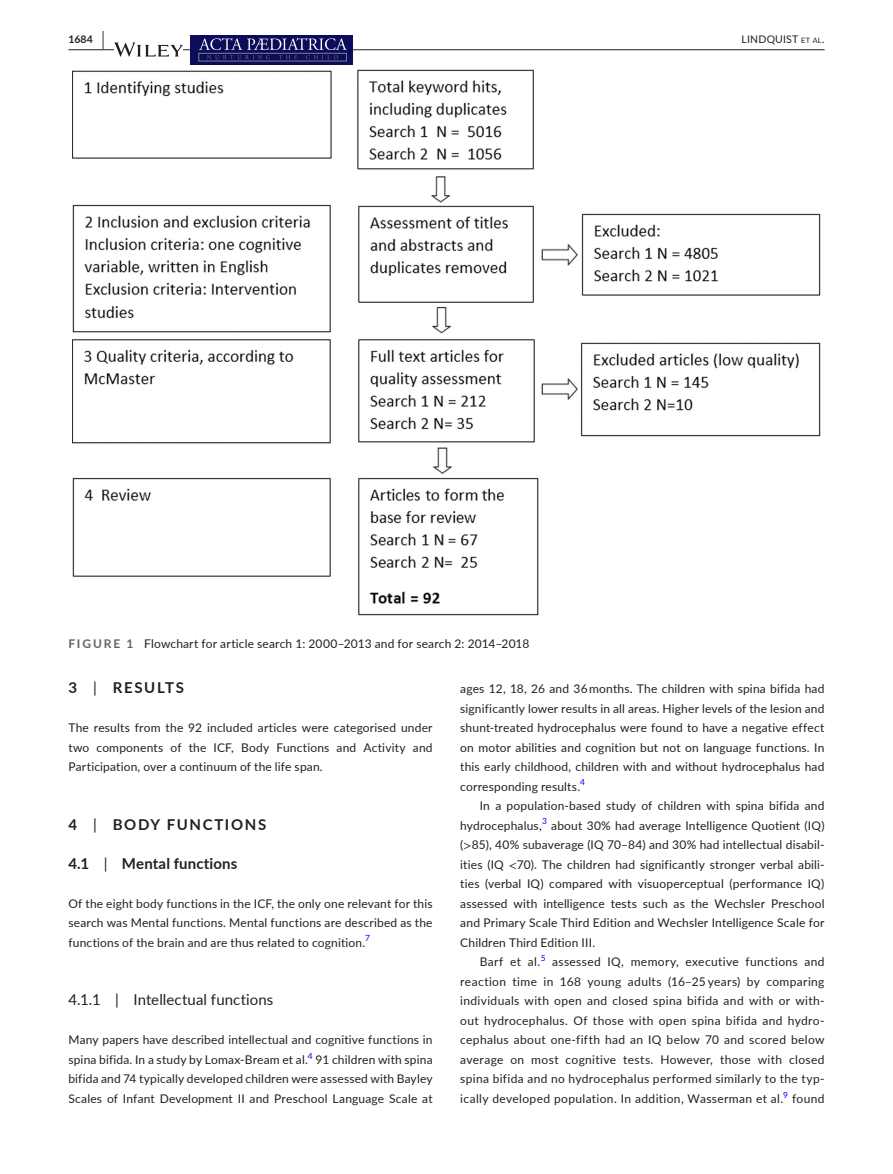
<style>
.page{position:relative;width:893px;height:1174px;background:#fff}
.page>*{position:absolute;margin:0;border:0;box-sizing:border-box;transform-origin:0 0}
.t1{font:15px "Lato";letter-spacing:.005em;color:#231f20}
.t2{font:700 15px "Lato";letter-spacing:.01em;color:#231f20}
.t3{font:700 15px "Lato";letter-spacing:.11em;color:#231f20}
.t4{font:700 15px "Lato";letter-spacing:.105em;color:#231f20}
.t5{font:12px/19.5px "Lato";letter-spacing:.015em;color:#231f20;text-align:justify}
.t6{font:10.5px "Lato";letter-spacing:.015em;color:#231f20}
.t7{font:700 10.5px "Lato";color:#231f20}
.t8{font:8.4px "Lato";color:#00f}
.s1{font-size:19.5px}
.s2{font-size:7.35px}
.s3{font-weight:700;color:#636366}
.s4{font-weight:400}
.s5{font-family:"STIX"}
</style>
<div class="page">
<hr style="left:68px;top:49px;width:756px;height:1px;background:#231f20">
<svg style="left:114px;top:42px;width:69px;height:15px"></svg>
<svg style="left:191px;top:35px;width:162px;height:30px;background:#16175d"></svg>
<svg style="left:199px;top:38px;width:148px;height:21px;background:#343472"></svg>
<img style="left:72px;top:69px;width:749px;height:546px">
<p class="t7" style="left:68px;top:31px;width:37px">1684 <span class="s1">|</span></p>
<p class="t6" style="left:742px;top:31px;width:84px">LINDQUIST <span class="s2">et al</span>.</p>
<p class="t5" style="left:68px;top:633px;width:462px"><span class="s3">FIGURE 1</span> Flowchart for article search 1: 2000–2013 and for search 2: 2014–2018</p>
<p class="t4" style="left:68px;top:677px;width:117px">3 <span class="s4">|</span> RESULTS</p>
<p class="t5" style="left:68px;top:717px;width:366px">The results from the 92 included articles were categorised under two components of the ICF, Body Functions and Activity and Participation, over a continuum of the life span.</p>
<p class="t3" style="left:68px;top:813px;width:199px">4 <span class="s4">|</span> BODY FUNCTIONS</p>
<p class="t2" style="left:68px;top:852px;width:170px">4.1 <span class="s4">|</span> Mental functions</p>
<p class="t5" style="left:68px;top:893px;width:366px">Of the eight body functions in the ICF, the only one relevant for this search was Mental functions. Mental functions are described as the functions of the brain and are thus related to cognition.</p>
<p class="t8" style="left:365px;top:932px;width:6px">7</p>
<p class="t1" style="left:68px;top:989px;width:206px">4.1.1 | Intellectual functions</p>
<p class="t5" style="left:68px;top:1029px;width:366px">Many papers have described intellectual and cognitive functions in spina bifida. In a study by Lomax-Bream et al.<sup>4</sup> 91 children with spina bifida and 74 typically developed children were assessed with Bayley Scales of Infant Development II and Preschool Language Scale at</p>
<p class="t5" style="left:460px;top:678px;width:366px">ages 12, 18, 26 and 36 months. The children with spina bifida had significantly lower results in all areas. Higher levels of the lesion and shunt-treated hydrocephalus were found to have a negative effect on motor abilities and cognition but not on language functions. In this early childhood, children with and without hydrocephalus had corresponding results.<sup>4</sup></p>
<p class="t5" style="left:460px;top:795px;width:366px;text-indent:20px">In a population-based study of children with spina bifida and hydrocephalus,</p>
<p class="t8" style="left:542px;top:815px;width:6px">3</p>
<p class="t5" style="left:551px;top:815px;width:275px">about 30% had average Intelligence Quotient (IQ)</p>
<p class="t5" style="left:460px;top:834px;width:366px">(<span class="s5">&gt;</span>85), 40% subaverage (IQ 70–84) and 30% had intellectual disabil-</p>
<p class="t5" style="left:460px;top:854px;width:366px">ities (IQ <span class="s5">&lt;</span>70). The children had significantly stronger verbal abili-</p>
<p class="t5" style="left:460px;top:873px;width:366px">ties (verbal IQ) compared with visuoperceptual (performance IQ)</p>
<p class="t5" style="left:460px;top:893px;width:366px">assessed with intelligence tests such as the Wechsler Preschool</p>
<p class="t5" style="left:460px;top:912px;width:366px">and Primary Scale Third Edition and Wechsler Intelligence Scale for</p>
<p class="t5" style="left:460px;top:932px;width:136px">Children Third Edition III.</p>
<p class="t5" style="left:480px;top:951px;width:62px">Barf et al.</p>
<p class="t8" style="left:541px;top:952px;width:6px">5</p>
<p class="t5" style="left:460px;top:951px;width:366px;text-indent:92px">assessed IQ, memory, executive functions and reaction time in 168 young adults (16–25 years) by comparing individuals with open and closed spina bifida and with or with&shy;out hydrocephalus. Of those with open spina bifida and hydro&shy;cephalus about one-fifth had an IQ below 70 and scored below average on most cognitive tests. However, those with closed spina bifida and no hydrocephalus performed similarly to the typ&shy;ically developed population. In addition, Wasserman et al.<sup>9</sup> found</p>
</div>
